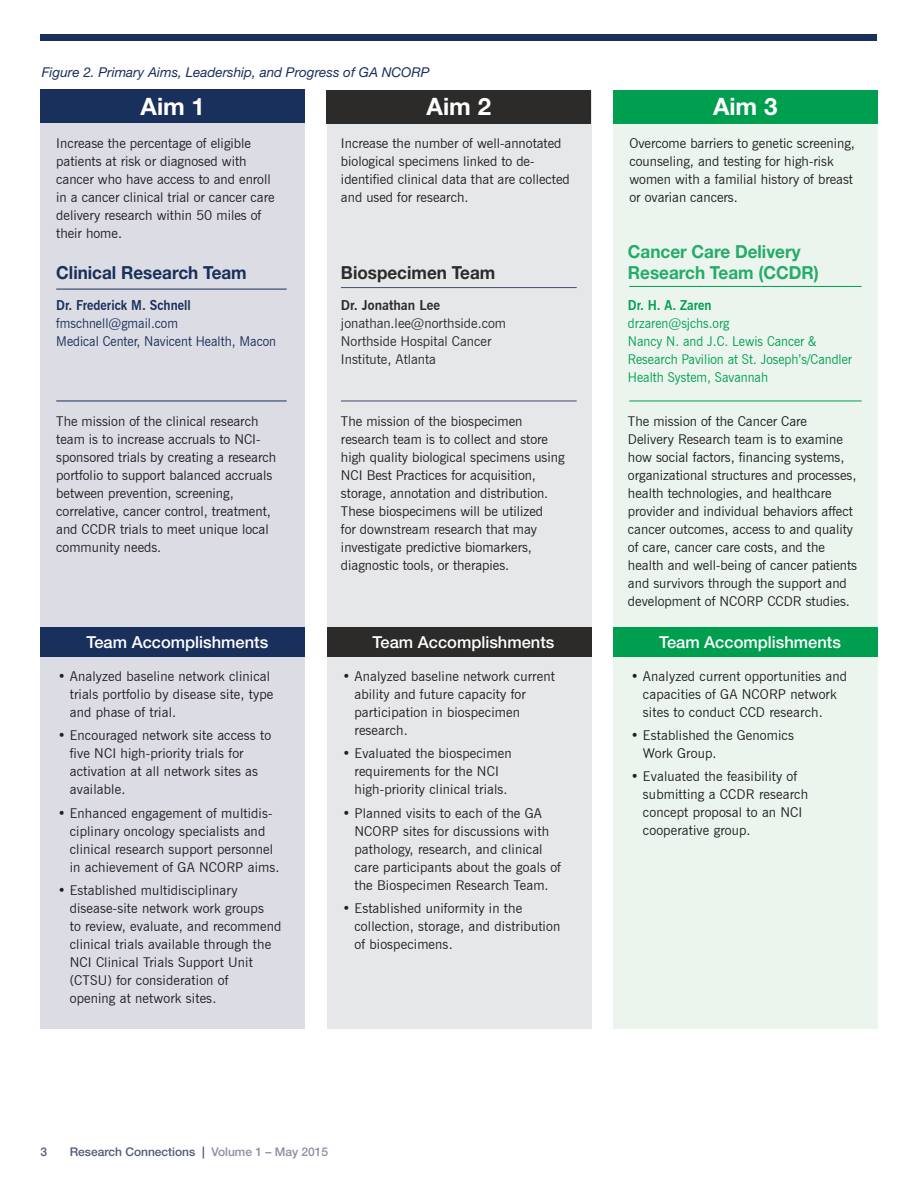
<style>
.page{position:relative;width:918px;height:1188px;background:#fff}
.page>*{position:absolute;margin:0;border:0;box-sizing:border-box;transform-origin:0 0}
.t1{font:700 24px "Helvetica Neue LT Std";color:#fff}
.t2{font:700 18px/21px "Helvetica Neue LT Std";color:#24ac68;scale:.95 1}
.t3{font:700 18px "Helvetica Neue LT Std";color:#18305b;scale:.95 1}
.t4{font:700 18px "Helvetica Neue LT Std";color:#2c2b2a;scale:.95 1}
.t5{font:500 16.5px "Helvetica Neue LT Std";color:#fff}
.t6{font:13.5px/18px "News Gothic BT";color:#231f20}
.t7{font:13.5px/18px "News Gothic BT";color:#009f4f;scale:.95 1}
.t8{font:13.5px/18px "News Gothic BT";color:#2c2b2a}
.t9{font:13.5px/18px "News Gothic BT";color:#18305b;scale:.95 1}
.t10{font:italic 13.5px "Helvetica Neue LT Std";color:#18305b}
.t11{font:700 13.5px "News Gothic BT";color:#18305b;scale:.95 1}
.t12{font:700 13.5px "News Gothic BT";color:#2c2b2a}
.t13{font:700 13.5px "News Gothic BT";color:#009f4f;scale:.95 1}
.t14{font:500 12px "Helvetica Neue LT Std";color:#51597b}
.s1{color:#8d8da5}
</style>
<div class="page">
<div style="left:40px;top:34px;width:838px;height:6px;background:#18305b"></div>
<div style="left:40px;top:90px;width:265px;height:939px;background:#dcdce4"></div>
<div style="left:327px;top:90px;width:264px;height:939px;background:#e6e7e9"></div>
<div style="left:613px;top:90px;width:265px;height:939px;background:#ebf5ee"></div>
<div style="left:40px;top:90px;width:265px;height:33px;background:#18305b"></div>
<div style="left:327px;top:90px;width:264px;height:34px;background:#2c2b2a"></div>
<div style="left:613px;top:90px;width:265px;height:33px;background:#009f4f"></div>
<div style="left:40px;top:627px;width:265px;height:30px;background:#18305b"></div>
<div style="left:327px;top:627px;width:264px;height:30px;background:#2c2b2a"></div>
<div style="left:613px;top:627px;width:265px;height:30px;background:#009f4f"></div>
<hr style="left:56px;top:401px;width:231px;height:1px;background:#18305b">
<hr style="left:56px;top:289px;width:231px;height:1px;background:#18305b">
<hr style="left:629px;top:401px;width:233px;height:1px;background:#009f4f">
<hr style="left:629px;top:286px;width:233px;height:1px;background:#009f4f">
<hr style="left:341px;top:401px;width:236px;height:1px;background:#404b70">
<hr style="left:341px;top:287px;width:236px;height:1px;background:#404b70">
<p class="t10" style="left:42px;top:64px;width:389px">Figure 2. Primary Aims, Leadership, and Progress of GA NCORP</p>
<h1 class="t1" style="left:141px;top:92px;width:66px">Aim 1</h1>
<p class="t6" style="left:56px;top:134px;width:220px">Increase the percentage of eligible patients at risk or diagnosed with cancer who have access to and enroll in a cancer clinical trial or cancer care delivery research within 50 miles of their home.</p>
<p class="t6" style="left:341px;top:134px;width:230px">Increase the number of well-annotated biological specimens linked to de&shy;identified clinical data that are collected and used for research.</p>
<p class="t6" style="left:629px;top:134px;width:227px">Overcome barriers to genetic screening, counseling, and testing for high-risk women with a familial history of breast or ovarian cancers.</p>
<h1 class="t1" style="left:427px;top:92px;width:66px">Aim 2</h1>
<h1 class="t1" style="left:713px;top:92px;width:66px">Aim 3</h1>
<h2 class="t3" style="left:56px;top:261px;width:202px">Clinical Research Team</h2>
<p class="t11" style="left:56px;top:297px;width:143px">Dr. Frederick M. Schnell</p>
<p class="t9" style="left:56px;top:314px;width:233px">fmschnell@gmail.com<br>Medical Center, Navicent Health, Macon</p>
<h2 class="t4" style="left:341px;top:261px;width:164px">Biospecimen Team</h2>
<p class="t12" style="left:341px;top:297px;width:101px">Dr. Jonathan Lee</p>
<p class="t8" style="left:341px;top:314px;width:167px">jonathan.lee@northside.com<br>Northside Hospital Cancer<br>Institute, Atlanta</p>
<h2 class="t2" style="left:628px;top:240px;width:202px">Cancer Care Delivery<br>Research Team (CCDR)</h2>
<p class="t13" style="left:628px;top:297px;width:90px">Dr. H. A. Zaren</p>
<p class="t7" style="left:628px;top:314px;width:237px">drzaren@sjchs.org<br>Nancy N. and J.C. Lewis Cancer &amp;<br>Research Pavilion at St. Joseph’s/Candler<br>Health System, Savannah</p>
<p class="t6" style="left:56px;top:412px;width:221px">The mission of the clinical research team is to increase accruals to NCI&shy;sponsored trials by creating a research portfolio to support balanced accruals between prevention, screening, correlative, cancer control, treatment, and CCDR trials to meet unique local community needs.</p>
<p class="t6" style="left:341px;top:412px;width:225px">The mission of the biospecimen research team is to collect and store high quality biological specimens using NCI Best Practices for acquisition, storage, annotation and distribution.<br>These biospecimens will be utilized<br>for downstream research that may investigate predictive biomarkers, diagnostic tools, or therapies.</p>
<p class="t6" style="left:628px;top:412px;width:231px">The mission of the Cancer Care<br>Delivery Research team is to examine how social factors, financing systems, organizational structures and processes, health technologies, and healthcare provider and individual behaviors affect cancer outcomes, access to and quality of care, cancer care costs, and the health and well-being of cancer patients and survivors through the support and development of NCORP CCDR studies.</p>
<p class="t5" style="left:86px;top:632px;width:183px">Team Accomplishments</p>
<p class="t5" style="left:373px;top:632px;width:183px">Team Accomplishments</p>
<p class="t5" style="left:659px;top:632px;width:183px">Team Accomplishments</p>
<p class="t6" style="left:70px;top:667px;width:205px;text-indent:-12px">• Analyzed baseline network clinical trials portfolio by disease site, type and phase of trial.</p>
<p class="t6" style="left:70px;top:726px;width:203px;text-indent:-12px">• Encouraged network site access to five NCI high-priority trials for activation at all network sites as available.</p>
<p class="t6" style="left:70px;top:804px;width:211px;text-indent:-12px">• Enhanced engagement of multidis&shy;ciplinary oncology specialists and clinical research support personnel in achievement of GA NCORP aims.</p>
<p class="t6" style="left:70px;top:881px;width:213px;text-indent:-12px">• Established multidisciplinary disease-site network work groups<br>to review, evaluate, and recommend clinical trials available through the<br>NCI Clinical Trials Support Unit (CTSU) for consideration of<br>opening at network sites.</p>
<p class="t6" style="left:643px;top:667px;width:206px;text-indent:-12px">• Analyzed current opportunities and capacities of GA NCORP network sites to conduct CCD research.</p>
<p class="t6" style="left:643px;top:726px;width:152px;text-indent:-12px">• Established the Genomics<br>Work Group.</p>
<p class="t6" style="left:643px;top:768px;width:167px;text-indent:-12px">• Evaluated the feasibility of submitting a CCDR research concept proposal to an NCI cooperative group.</p>
<p class="t6" style="left:354px;top:667px;width:202px;text-indent:-12px">• Analyzed baseline network current ability and future capacity for participation in biospecimen research.</p>
<p class="t6" style="left:342px;top:744px;width:171px;text-align:center">• Evaluated the biospecimen requirements for the NCI high-priority clinical trials.</p>
<p class="t6" style="left:354px;top:804px;width:208px;text-indent:-12px">• Planned visits to each of the GA NCORP sites for discussions with pathology, research, and clinical care participants about the goals of the Biospecimen Research Team.</p>
<p class="t6" style="left:354px;top:899px;width:207px;text-indent:-12px">• Established uniformity in the collection, storage, and distribution of biospecimens.</p>
<p class="t14" style="left:40px;top:1144px;width:8px">3</p>
<p class="t14" style="left:70px;top:1144px;width:260px">Research Connections | <span class="s1">Volume 1 – May 2015</span></p>
</div>
